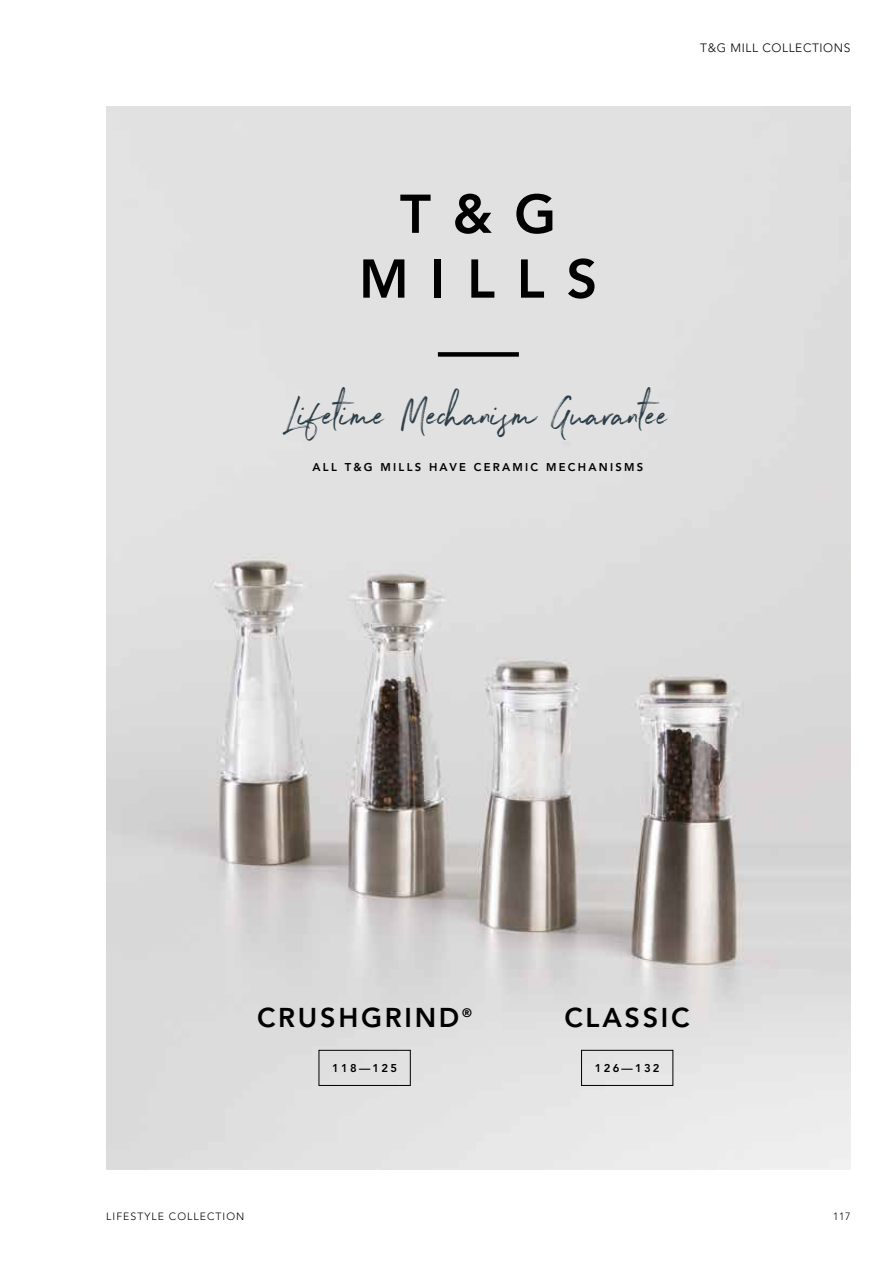
<style>
.page{position:relative;width:893px;height:1263px;background:#fff}
.page>*{position:absolute;margin:0;border:0;box-sizing:border-box;transform-origin:0 0}
.t1{font:800 54px/64.8px "Avenir LT Std";letter-spacing:.4em;color:#000;text-align:center}
.t2{font:45px "Northwell";color:#2d3e48}
.t3{font:800 27px "Avenir LT Std";letter-spacing:.1em;color:#000}
.t4{font:300 12px "Avenir LT Std";letter-spacing:.05em;color:#000}
.t5{font:800 11.25px "Avenir LT Std";letter-spacing:.2em;color:#000}
.t6{font:300 10.5px "Avenir LT Std";letter-spacing:.1em;color:#000}
</style>
<div class="page">
<img style="left:106px;top:106px;width:744px;height:1063px">
<div style="left:319px;top:1050px;width:92px;height:36px;border:1px solid #000"></div>
<div style="left:581px;top:1050px;width:92px;height:36px;border:1px solid #000"></div>
<div style="left:438px;top:352px;width:81px;height:5px;background:#000"></div>
<p class="t4" style="left:700px;top:40px;width:152px">T&amp;G MILL COLLECTIONS</p>
<h1 class="t1" style="left:359px;top:182px;width:240px">T&amp;G<br>MILLS</h1>
<h2 class="t2" style="left:286px;top:382px;width:384px">Lifetime Mechanism Guarantee</h2>
<p class="t5" style="left:313px;top:460px;width:332px">ALL T&amp;G MILLS HAVE CERAMIC MECHANISMS</p>
<h3 class="t3" style="left:257px;top:1001px;width:216px">CRUSHGRIND <sup>®</sup></h3>
<h3 class="t3" style="left:564px;top:1001px;width:127px">CLASSIC</h3>
<p class="t5" style="left:332px;top:1061px;width:66px">118—125</p>
<p class="t5" style="left:595px;top:1061px;width:66px">126—132</p>
<p class="t6" style="left:106px;top:1211px;width:140px">LIFESTYLE COLLECTION</p>
<p class="t6" style="left:833px;top:1211px;width:19px">117</p>
</div>
